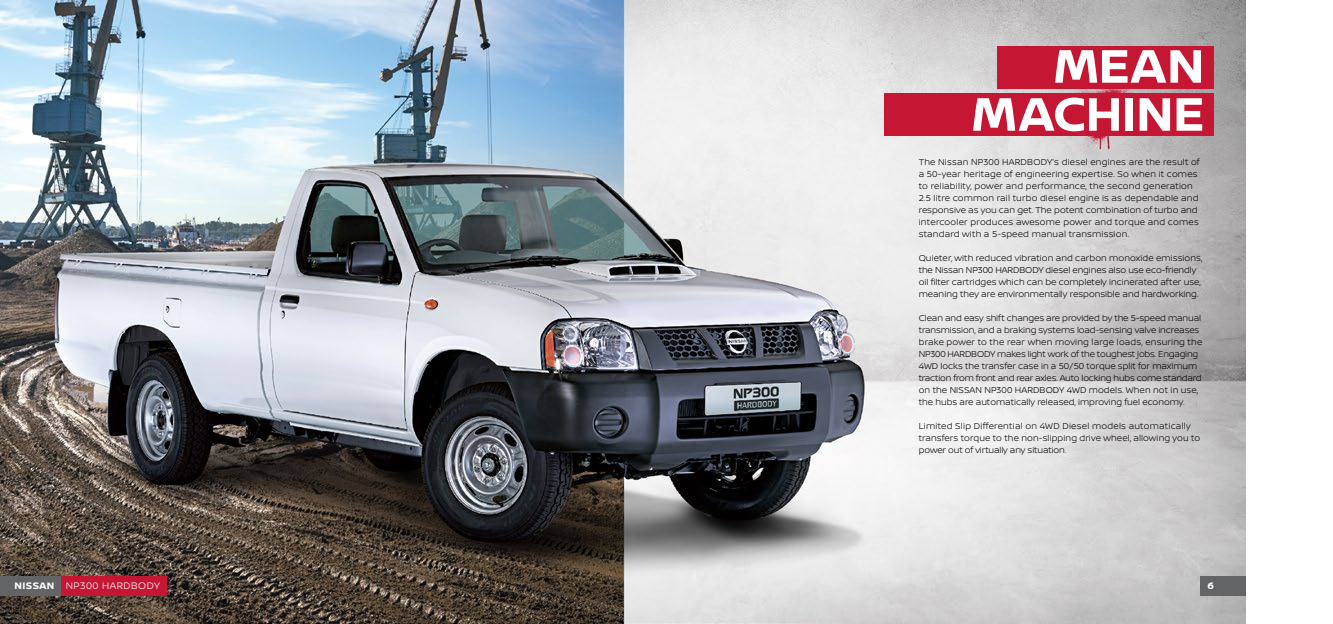
<style>
.page{position:relative;width:1333px;height:624px;background:#fff}
.page>*{position:absolute;margin:0;border:0;box-sizing:border-box;transform-origin:0 0}
.t1{font:700 50px/48px "Nissan Brand";letter-spacing:-.01em;color:#fff;text-align:right}
.t2{font:300 10px "Nissan Brand";letter-spacing:.05em;color:#fff}
.t3{font:700 10px "Nissan Brand";color:#fff}
.t4{font:300 9px/12px "Nissan Brand";color:#000}
.t5{font:300 9px/12px "Nissan Brand";letter-spacing:.02em;color:#000}
.s1{font-weight:700}
</style>
<div class="page">
<img style="left:0;top:0;width:1246px;height:624px">
<div style="left:997px;top:46px;width:216px;height:42px;background:#c51733"></div>
<div style="left:883px;top:94px;width:330px;height:42px;background:#c51733"></div>
<div style="left:1200px;top:576px;width:47px;height:19px;background:#636466"></div>
<div style="left:1246px;top:0;width:86px;height:624px;background:#fff"></div>
<div style="left:60px;top:576px;width:106px;height:19px;background:#c51733"></div>
<div style="left:0;top:576px;width:60px;height:19px;background:#636466"></div>
<h1 class="t1" style="left:971px;top:40px;width:234px">MEAN<br>MACHINE</h1>
<p class="t5" style="left:918px;top:155px;width:282px">The Nissan NP300 HARDBODY’s diesel engines are the result of a 50-year heritage of engineering expertise. So when it comes to reliability, power and performance, the second generation 2.5 litre common rail turbo diesel engine is as dependable and responsive as you can get. The potent combination of turbo and intercooler produces awesome power and torque and comes standard with a 5-speed manual transmission.</p>
<p class="t4" style="left:918px;top:251px;width:285px">Quieter, with reduced vibration and carbon monoxide emissions, the Nissan NP300 HARDBODY diesel engines also use eco-friendly oil filter cartridges which can be completely incinerated after use, meaning they are environmentally responsible and hardworking.</p>
<p class="t4" style="left:918px;top:311px;width:285px">Clean and easy shift changes are provided by the 5-speed manual transmission, and a braking systems load-sensing valve increases brake power to the rear when moving large loads, ensuring the NP300 HARDBODY makes light work of the toughest jobs. Engaging 4WD locks the transfer case in a 50/50 torque split for maximum traction from front and rear axles. Auto locking hubs come standard on the NISSAN NP300 HARDBODY 4WD models. When not in use, the hubs are automatically released, improving fuel economy.</p>
<p class="t4" style="left:918px;top:419px;width:283px">Limited Slip Differential on 4WD Diesel models automatically transfers torque to the non-slipping drive wheel, allowing you to power out of virtually any situation.</p>
<p class="t2" style="left:14px;top:578px;width:147px"><span class="s1">NISSAN</span> NP300 HARDBODY</p>
<p class="t3" style="left:1207px;top:579px;width:8px">6</p>
</div>
